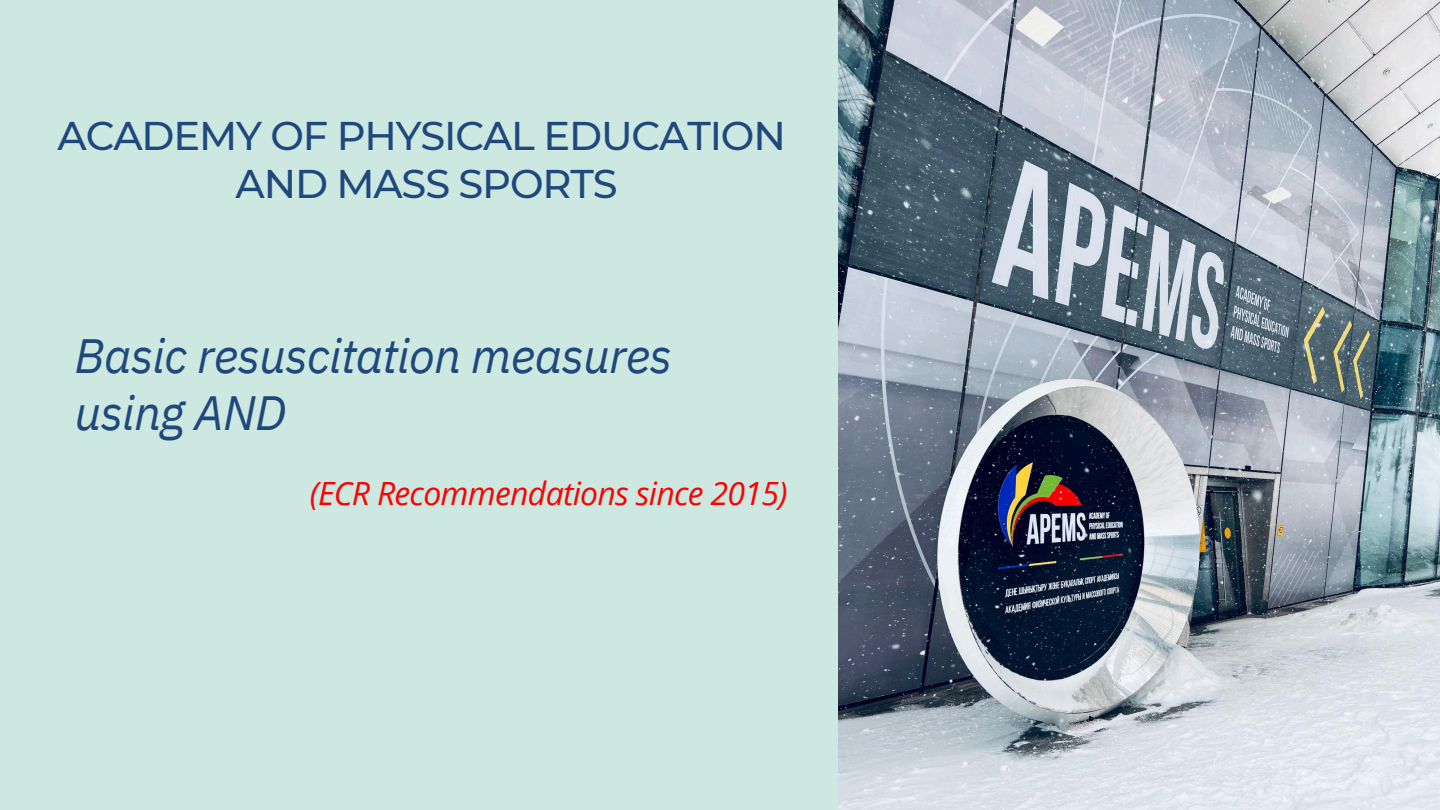
<style>
.page{position:relative;width:1440px;height:810px;background:#cce8e1}
.page>*{position:absolute;margin:0;border:0;box-sizing:border-box;transform-origin:0 0}
.t1{font:italic 48px/57px "IBM Plex Sans";letter-spacing:-.02em;color:#1f497d}
.t2{font:500 40px/48px "Montserrat";letter-spacing:-.03em;color:#1f497d;text-align:center}
.t3{font:italic 32px "Open Sans";letter-spacing:-.02em;color:#f00}
</style>
<div class="page">
<img style="left:839px;top:0;width:601px;height:810px">
<p class="t2" style="left:58px;top:112px;width:730px">ACADEMY OF PHYSICAL EDUCATION<br>AND MASS SPORTS</p>
<p class="t1" style="left:75px;top:326px;width:599px">Basic resuscitation measures using AND</p>
<p class="t3" style="left:310px;top:471px;width:479px">(ECR Recommendations since 2015)</p>
</div>
